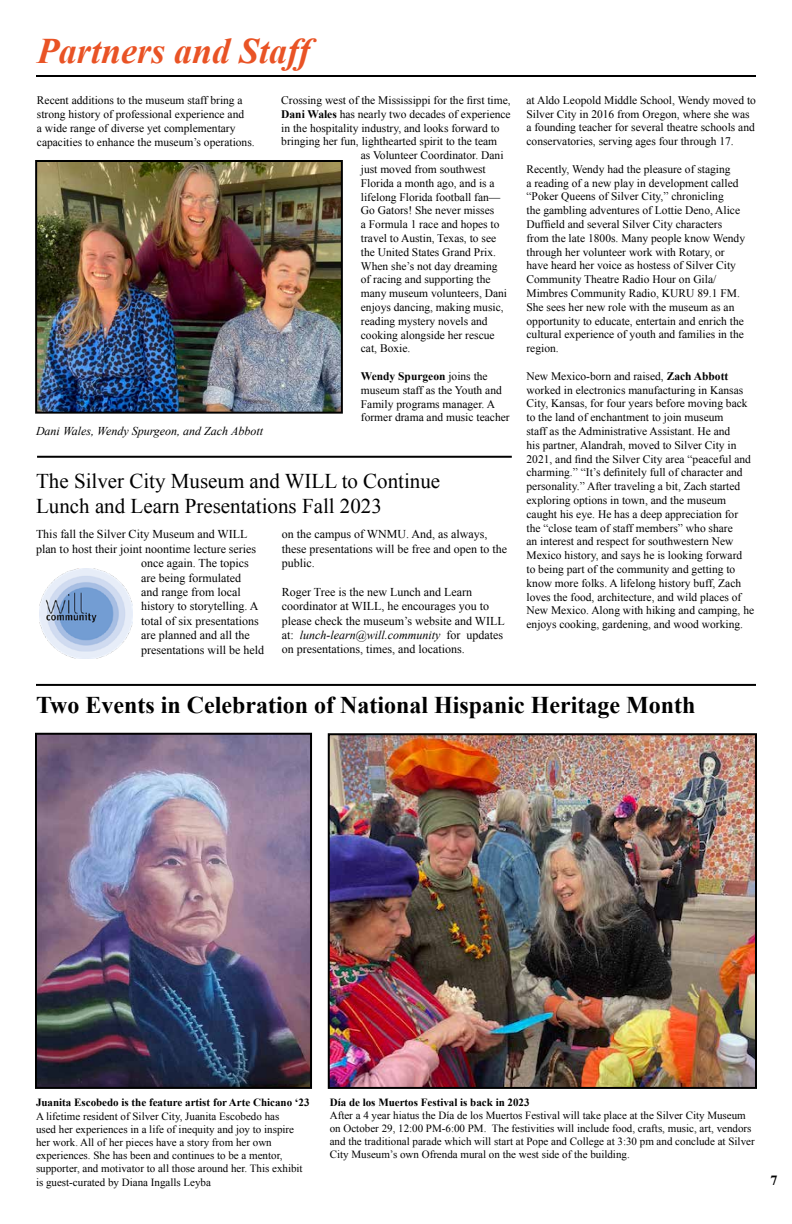
<style>
.page{position:relative;width:792px;height:1224px;background:#fff}
.page>*{position:absolute;margin:0;border:0;box-sizing:border-box;transform-origin:0 0}
.t1{font:italic 700 36px "Times New Roman";color:#e95325}
.t2{font:700 24px "Times New Roman";color:#000}
.t3{font:21px/25.2px "Times New Roman";color:#000}
.t4{font:700 14px "Times New Roman";color:#000}
.t5{font:12px/14.4px "Times New Roman";color:#000}
.t6{font:italic 12px "Times New Roman";color:#000}
.t7{font:11.5px/13.8px "Times New Roman";color:#000}
.t8{font:11px/13.2px "Times New Roman";color:#000}
.t9{font:700 11px "Times New Roman";color:#000}
.s1{font-weight:700}
.s2{font-style:italic}
</style>
<div class="page">
<hr style="left:36px;top:75px;width:720px;height:2px;background:#000">
<hr style="left:36px;top:684px;width:720px;height:2px;background:#000">
<img style="left:38px;top:736px;width:271px;height:350px">
<div style="left:35px;top:733px;width:277px;height:356px;border:2px solid #000"></div>
<img style="left:331px;top:736px;width:423px;height:350px">
<div style="left:328px;top:733px;width:429px;height:356px;border:2px solid #000"></div>
<img style="left:40px;top:569px;width:92px;height:90px">
<hr style="left:37px;top:456px;width:475px;height:2px;background:#000">
<img style="left:38px;top:163px;width:302px;height:248px">
<div style="left:35px;top:160px;width:308px;height:254px;border:2px solid #000"></div>
<h1 class="t1" style="left:37px;top:26px;width:275px">Partners and Staff</h1>
<p class="t7" style="left:37px;top:93px;width:219px">Recent additions to the museum staff bring a strong history of professional experience and<br>a wide range of diverse yet complementary capacities to enhance the museum’s operations.</p>
<p class="t7" style="left:281px;top:93px;width:231px">Crossing west of the Mississippi for the first time,</p>
<p class="t7" style="left:281px;top:107px;width:231px"><span class="s1">Dani Wales</span> has nearly two decades of experience</p>
<p class="t7" style="left:281px;top:121px;width:220px">in the hospitality industry, and looks forward to</p>
<p class="t7" style="left:281px;top:134px;width:217px">bringing her fun, lighthearted spirit to the team</p>
<p class="t7" style="left:361px;top:148px;width:144px">as Volunteer Coordinator. Dani</p>
<p class="t7" style="left:361px;top:162px;width:126px">just moved from southwest</p>
<p class="t7" style="left:361px;top:176px;width:135px">Florida a month ago, and is a</p>
<p class="t7" style="left:361px;top:190px;width:141px">lifelong Florida football fan—</p>
<p class="t7" style="left:361px;top:203px;width:135px">Go Gators! She never misses</p>
<p class="t7" style="left:361px;top:217px;width:140px">a Formula 1 race and hopes to</p>
<p class="t7" style="left:361px;top:231px;width:137px">travel to Austin, Texas, to see</p>
<p class="t7" style="left:361px;top:245px;width:137px">the United States Grand Prix.</p>
<p class="t7" style="left:361px;top:259px;width:138px">When she’s not day dreaming</p>
<p class="t7" style="left:361px;top:272px;width:131px">of racing and supporting the</p>
<p class="t7" style="left:361px;top:286px;width:148px">many museum volunteers, Dani</p>
<p class="t7" style="left:361px;top:300px;width:144px">enjoys dancing, making music,</p>
<p class="t7" style="left:361px;top:314px;width:128px">reading mystery novels and</p>
<p class="t7" style="left:361px;top:328px;width:135px">cooking alongside her rescue</p>
<p class="t7" style="left:361px;top:341px;width:51px">cat, Boxie.</p>
<p class="t7" style="left:361px;top:369px;width:150px"><span class="s1">Wendy Spurgeon</span> joins the museum staff as the Youth and<br>Family programs manager. A former drama and music teacher</p>
<p class="t6" style="left:36px;top:423px;width:229px">Dani Wales, Wendy Spurgeon, and Zach Abbott</p>
<h3 class="t3" style="left:36px;top:468px;width:406px">The Silver City Museum and WILL to Continue<br>Lunch and Learn Presentations Fall 2023</h3>
<p class="t5" style="left:36px;top:527px;width:213px">This fall the Silver City Museum and WILL</p>
<p class="t5" style="left:36px;top:541px;width:222px">plan to host their joint noontime lecture series</p>
<p class="t5" style="left:141px;top:556px;width:109px">once again. The topics</p>
<p class="t5" style="left:141px;top:570px;width:101px">are being formulated</p>
<p class="t5" style="left:141px;top:585px;width:101px">and range from local</p>
<p class="t5" style="left:141px;top:599px;width:119px">history to storytelling. A</p>
<p class="t5" style="left:141px;top:613px;width:119px">total of six presentations</p>
<p class="t5" style="left:141px;top:628px;width:110px">are planned and all the</p>
<p class="t5" style="left:141px;top:642px;width:124px">presentations will be held</p>
<p class="t5" style="left:282px;top:527px;width:227px">on the campus of WNMU. And, as always, these presentations will be free and open to the public.</p>
<p class="t5" style="left:282px;top:584px;width:225px">Roger Tree is the new Lunch and Learn coordinator at WILL, he encourages you to please check the museum’s website and WILL at: <span class="s2">lunch-learn@will.community</span> for updates on presentations, times, and locations.</p>
<p class="t7" style="left:527px;top:93px;width:231px">at Aldo Leopold Middle School, Wendy moved to Silver City in 2016 from Oregon, where she was a founding teacher for several theatre schools and conservatories, serving ages four through 17.</p>
<p class="t7" style="left:527px;top:162px;width:220px">Recently, Wendy had the pleasure of staging<br>a reading of a new play in development called “Poker Queens of Silver City,” chronicling<br>the gambling adventures of Lottie Deno, Alice Duffield and several Silver City characters from the late 1800s. Many people know Wendy through her volunteer work with Rotary, or have heard her voice as hostess of Silver City Community Theatre Radio Hour on Gila/ Mimbres Community Radio, KURU 89.1 FM.<br>She sees her new role with the museum as an opportunity to educate, entertain and enrich the cultural experience of youth and families in the region.</p>
<p class="t7" style="left:527px;top:369px;width:229px">New Mexico-born and raised, <span class="s1">Zach Abbott </span>worked in electronics manufacturing in Kansas City, Kansas, for four years before moving back to the land of enchantment to join museum<br>staff as the Administrative Assistant. He and<br>his partner, Alandrah, moved to Silver City in 2021, and find the Silver City area “peaceful and charming.” “It’s definitely full of character and personality.” After traveling a bit, Zach started exploring options in town, and the museum caught his eye. He has a deep appreciation for the “close team of staff members” who share<br>an interest and respect for southwestern New Mexico history, and says he is looking forward<br>to being part of the community and getting to know more folks. A lifelong history buff, Zach loves the food, architecture, and wild places of New Mexico. Along with hiking and camping, he enjoys cooking, gardening, and wood working.</p>
<h2 class="t2" style="left:36px;top:688px;width:661px">Two Events in Celebration of National Hispanic Heritage Month</h2>
<p class="t9" style="left:36px;top:1095px;width:275px">Juanita Escobedo is the feature artist for Arte Chicano ‘23</p>
<p class="t8" style="left:36px;top:1109px;width:268px">A lifetime resident of Silver City, Juanita Escobedo has<br>used her experiences in a life of inequity and joy to inspire her work. All of her pieces have a story from her own experiences. She has been and continues to be a mentor, supporter, and motivator to all those around her. This exhibit is guest-curated by Diana Ingalls Leyba</p>
<p class="t9" style="left:330px;top:1094px;width:201px">Día de los Muertos Festival is back in 2023</p>
<p class="t8" style="left:330px;top:1108px;width:426px">After a 4 year hiatus the Día de los Muertos Festival will take place at the Silver City Museum on October 29, 12:00 PM-6:00 PM. The festivities will include food, crafts, music, art, vendors and the traditional parade which will start at Pope and College at 3:30 pm and conclude at Silver City Museum’s own Ofrenda mural on the west side of the building.</p>
<p class="t4" style="left:770px;top:1171px;width:8px">7</p>
</div>
